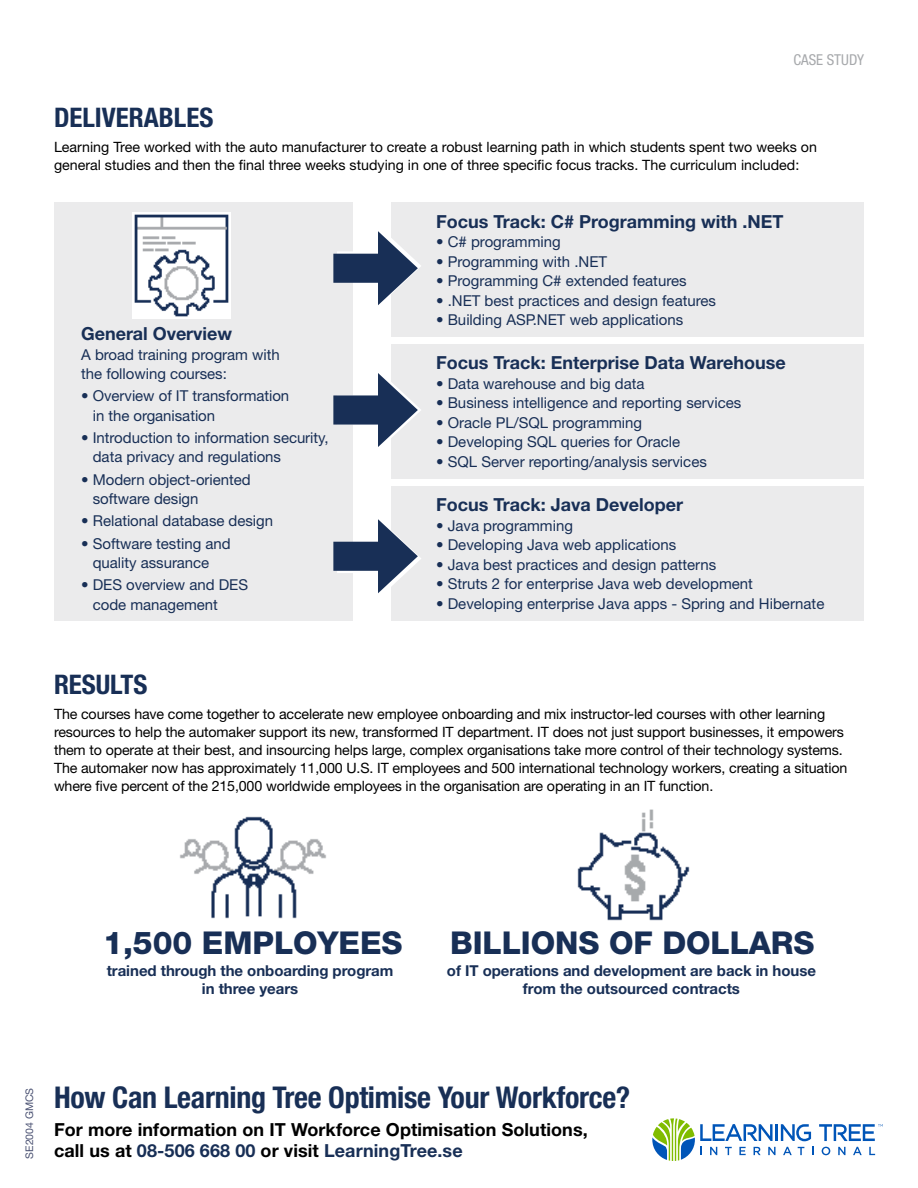
<style>
.page{position:relative;width:918px;height:1188px;background:#fff}
.page>*{position:absolute;margin:0;border:0;box-sizing:border-box;transform-origin:0 0}
.t1{font:800 31.5px "Helvetica Neue LT Std";letter-spacing:-.005em;color:#182f56}
.t2{font:700 condensed 30px "Helvetica Neue LT Std";letter-spacing:-.01em;color:#182f56}
.t3{font:700 condensed 27px "Helvetica Neue LT Std";color:#182f56}
.t4{font:700 18px "Helvetica Neue LT Std";color:#182f56}
.t5{font:700 18px "Helvetica Neue LT Std";letter-spacing:.005em;color:#000}
.t6{font:15px/19.5px "Helvetica Neue LT Std";color:#182f56}
.t7{font:700 15px/18px "Helvetica Neue LT Std";letter-spacing:-.005em;color:#182f56;text-align:center}
.t8{font:condensed 15px "Helvetica Neue LT Std";color:#a7a9ac}
.Copy{font:14.25px/18px "Helvetica Neue LT Std";letter-spacing:-.01em;color:#000}
.t9{font:10.5px "Helvetica Neue LT Std";letter-spacing:-.005em;color:#495071}
.s1{color:#000}
</style>
<div class="page">
<div style="left:54px;top:202px;width:299px;height:419px;background:#ebebec"></div>
<div style="left:392px;top:202px;width:472px;height:135px;background:#ebebec"></div>
<div style="left:392px;top:344px;width:472px;height:135px;background:#ebebec"></div>
<div style="left:392px;top:486px;width:472px;height:135px;background:#ebebec"></div>
<svg style="left:337px;top:251px;width:41px;height:3px"></svg>
<div style="left:337px;top:544px;width:59px;height:29px;background:#fff"></div>
<div style="left:333px;top:254px;width:59px;height:29px;background:#182f56"></div>
<svg style="left:378px;top:229px;width:43px;height:76px"></svg>
<div style="left:333px;top:395px;width:59px;height:30px;background:#182f56"></div>
<svg style="left:378px;top:373px;width:43px;height:74px"></svg>
<div style="left:333px;top:542px;width:59px;height:29px;background:#182f56"></div>
<svg style="left:378px;top:519px;width:43px;height:77px"></svg>
<img style="left:180px;top:816px;width:146px;height:103px">
<img style="left:132px;top:213px;width:99px;height:106px">
<img style="left:577px;top:809px;width:113px;height:112px">
<svg style="left:652px;top:1118px;width:231px;height:43px"></svg>
<p class="t8" style="left:793px;top:51px;width:72px">CASE STUDY</p>
<p class="t3" style="left:54px;top:101px;width:161px">DELIVERABLES</p>
<p class="Copy" style="left:54px;top:138px;width:765px">Learning Tree worked with the auto manufacturer to create a robust learning path in which students spent two weeks on general studies and then the final three weeks studying in one of three specific focus tracks. The curriculum included:</p>
<p class="t4" style="left:81px;top:323px;width:152px">General Overview</p>
<p class="t6" style="left:81px;top:344px;width:200px">A broad training program with the following courses:</p>
<p class="t6" style="left:93px;top:386px;width:198px;text-indent:-12px">• Overview of IT transformation in the organisation</p>
<p class="t6" style="left:93px;top:428px;width:237px;text-indent:-12px">• Introduction to information security, data privacy and regulations</p>
<p class="t6" style="left:93px;top:469px;width:159px;text-indent:-12px">• Modern object-oriented software design</p>
<p class="t6" style="left:81px;top:511px;width:193px">• Relational database design</p>
<p class="t6" style="left:93px;top:533px;width:139px;text-indent:-12px">• Software testing and quality assurance</p>
<p class="t6" style="left:93px;top:575px;width:157px;text-indent:-12px">• DES overview and DES code management</p>
<p class="t4" style="left:436px;top:210px;width:349px">Focus Track: C# Programming with .NET</p>
<p class="t6" style="left:436px;top:232px;width:126px">• C# programming</p>
<p class="t6" style="left:436px;top:251px;width:173px">• Programming with .NET</p>
<p class="t6" style="left:436px;top:271px;width:252px">• Programming C# extended features</p>
<p class="t6" style="left:436px;top:290px;width:282px">• .NET best practices and design features</p>
<p class="t6" style="left:436px;top:310px;width:249px">• Building ASP.NET web applications</p>
<p class="t4" style="left:436px;top:352px;width:351px">Focus Track: Enterprise Data Warehouse</p>
<p class="t6" style="left:436px;top:374px;width:210px">• Data warehouse and big data</p>
<p class="t6" style="left:436px;top:393px;width:307px">• Business intelligence and reporting services</p>
<p class="t6" style="left:436px;top:413px;width:208px">• Oracle PL/SQL programming</p>
<p class="t6" style="left:436px;top:432px;width:246px">• Developing SQL queries for Oracle</p>
<p class="t6" style="left:436px;top:452px;width:272px">• SQL Server reporting/analysis services</p>
<p class="t4" style="left:436px;top:494px;width:249px">Focus Track: Java Developer</p>
<p class="t6" style="left:436px;top:516px;width:138px">• Java programming</p>
<p class="t6" style="left:436px;top:535px;width:242px">• Developing Java web applications</p>
<p class="t6" style="left:436px;top:555px;width:282px">• Java best practices and design patterns</p>
<p class="t6" style="left:436px;top:574px;width:318px">• Struts 2 for enterprise Java web development</p>
<p class="t6" style="left:436px;top:594px;width:390px">• Developing enterprise Java apps - Spring and Hibernate</p>
<p class="t3" style="left:54px;top:668px;width:95px">RESULTS</p>
<p class="Copy" style="left:54px;top:705px;width:795px">The courses have come together to accelerate new employee onboarding and mix instructor-led courses with other learning resources to help the automaker support its new, transformed IT department. IT does not just support businesses, it empowers them to operate at their best, and insourcing helps large, complex organisations take more control of their technology systems.<br>The automaker now has approximately 11,000 U.S. IT employees and 500 international technology workers, creating a situation where five percent of the 215,000 worldwide employees in the organisation are operating in an IT function.</p>
<p class="t1" style="left:103px;top:924px;width:301px">1,500 EMPLOYEES</p>
<p class="t1" style="left:450px;top:924px;width:366px">BILLIONS OF DOLLARS</p>
<p class="t7" style="left:107px;top:961px;width:288px">trained through the onboarding program in three years</p>
<p class="t7" style="left:447px;top:961px;width:371px">of IT operations and development are back in house from the outsourced contracts</p>
<p class="t9" style="left:23px;top:1159px;width:72px;rotate:-90deg">SE2004 GMCS</p>
<p class="t2" style="left:54px;top:1079px;width:578px">How Can Learning Tree Optimise Your Workforce?</p>
<p class="t5" style="left:54px;top:1118px;width:535px">For more information on IT Workforce Optimisation Solutions,</p>
<p class="t4" style="left:54px;top:1139px;width:410px"><span class="s1">call us at</span> 08-506 668 00 <span class="s1">or visit</span> LearningTree.se</p>
</div>
